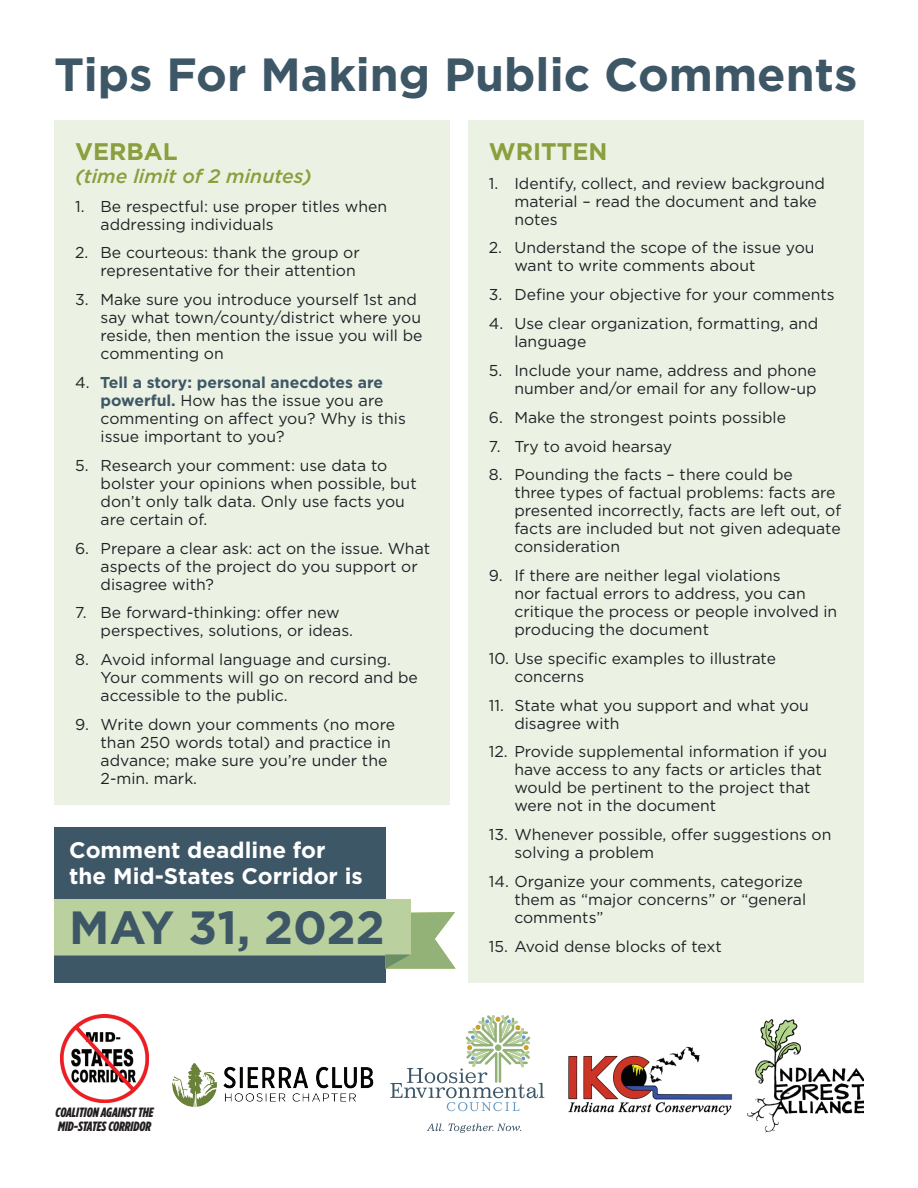
<style>
.page{position:relative;width:918px;height:1188px;background:#fff}
.page>*{position:absolute;margin:0;border:0;box-sizing:border-box;transform-origin:0 0}
.t1{font:700 46.5px "Gotham";color:#3e5767}
.t2{font:700 24px "Gotham";color:#8a9f3d}
.t3{font:700 22.5px/25.5px "Gotham";color:#fff}
.t4{font:italic 500 19.5px "Gotham";color:#8a9f3d}
.t5{font:15.75px/18px "Gotham";color:#1e2327}
.t6{font:italic 900 13.5px/14.2px "Gotham Condensed";color:#231f20}
.s1{font-weight:700;color:#3e5767}
</style>
<div class="page">
<div style="left:54px;top:120px;width:396px;height:684px;background:#ecf2e3"></div>
<div style="left:468px;top:120px;width:396px;height:863px;background:#ecf2e3"></div>
<svg style="left:390px;top:1015px;width:154px;height:96px"></svg>
<svg style="left:427px;top:1123px;width:94px;height:10px"></svg>
<img style="left:747px;top:1019px;width:117px;height:113px">
<img style="left:568px;top:1046px;width:165px;height:70px">
<img style="left:172px;top:1063px;width:202px;height:44px">
<img style="left:60px;top:1014px;width:89px;height:89px">
<div style="left:54px;top:827px;width:332px;height:156px;background:#3e5767"></div>
<div style="left:54px;top:948px;width:358px;height:8px;background:#bad09e"></div>
<div style="left:54px;top:899px;width:357px;height:55px;background:#bad09e"></div>
<svg style="left:385px;top:912px;width:71px;height:57px"></svg>
<h1 class="t1" style="left:54px;top:44px;width:805px">Tips For Making Public Comments</h1>
<h2 class="t2" style="left:75px;top:135px;width:104px">VERBAL</h2>
<p class="t4" style="left:75px;top:163px;width:238px">(time limit of 2 minutes)</p>
<p class="t5" style="left:101px;top:197px;width:288px;text-indent:-25px">1. Be respectful: use proper titles when addressing individuals</p>
<p class="t5" style="left:75px;top:243px;width:286px;text-align:right">2. Be courteous: thank the group or representative for their attention</p>
<p class="t5" style="left:101px;top:290px;width:323px;text-indent:-25px">3. Make sure you introduce yourself 1st and say what town/county/district where you reside, then mention the issue you will be commenting on</p>
<p class="t5" style="left:101px;top:373px;width:307px;text-indent:-25px">4. <span class="s1">Tell a story: personal anecdotes are powerful.</span> How has the issue you are commenting on affect you? Why is this issue important to you?</p>
<p class="t5" style="left:101px;top:456px;width:318px;text-indent:-25px">5. Research your comment: use data to bolster your opinions when possible, but don’t only talk data. Only use facts you are certain of.</p>
<p class="t5" style="left:101px;top:539px;width:331px;text-indent:-25px">6. Prepare a clear ask: act on the issue. What aspects of the project do you support or disagree with?</p>
<p class="t5" style="left:101px;top:603px;width:254px;text-indent:-25px">7. Be forward-thinking: offer new perspectives, solutions, or ideas.</p>
<p class="t5" style="left:101px;top:650px;width:319px;text-indent:-25px">8. Avoid informal language and cursing.<br>Your comments will go on record and be accessible to the public.</p>
<p class="t5" style="left:101px;top:715px;width:296px;text-indent:-25px">9. Write down your comments (no more than 250 words total) and practice in advance; make sure you’re under the<br>2-min. mark.</p>
<h3 class="t3" style="left:69px;top:838px;width:295px">Comment deadline for the Mid-States Corridor is</h3>
<h1 class="t1" style="left:69px;top:897px;width:317px">MAY 31, 2022</h1>
<h2 class="t2" style="left:489px;top:135px;width:120px">WRITTEN</h2>
<p class="t5" style="left:514px;top:174px;width:312px;text-indent:-25px">1. Identify, collect, and review background material – read the document and take notes</p>
<p class="t5" style="left:514px;top:239px;width:302px;text-indent:-25px">2. Understand the scope of the issue you want to write comments about</p>
<p class="t5" style="left:489px;top:285px;width:347px">3. Define your objective for your comments</p>
<p class="t5" style="left:514px;top:314px;width:306px;text-indent:-25px">4. Use clear organization, formatting, and language</p>
<p class="t5" style="left:489px;top:361px;width:329px;text-align:right">5. Include your name, address and phone number and/or email for any follow-up</p>
<p class="t5" style="left:489px;top:408px;width:299px">6. Make the strongest points possible</p>
<p class="t5" style="left:489px;top:437px;width:185px">7. Try to avoid hearsay</p>
<p class="t5" style="left:514px;top:465px;width:328px;text-indent:-25px">8. Pounding the facts – there could be<br>three types of factual problems: facts are presented incorrectly, facts are left out, of facts are included but not given adequate consideration</p>
<p class="t5" style="left:514px;top:566px;width:324px;text-indent:-25px">9. If there are neither legal violations<br>nor factual errors to address, you can critique the process or people involved in producing the document</p>
<p class="t5" style="left:514px;top:649px;width:263px;text-indent:-25px">10. Use specific examples to illustrate concerns</p>
<p class="t5" style="left:514px;top:696px;width:296px;text-indent:-25px">11. State what you support and what you disagree with</p>
<p class="t5" style="left:514px;top:743px;width:314px;text-indent:-25px">12. Provide supplemental information if you have access to any facts or articles that would be pertinent to the project that were not in the document</p>
<p class="t5" style="left:514px;top:825px;width:319px;text-indent:-25px">13. Whenever possible, offer suggestions on solving a problem</p>
<p class="t5" style="left:514px;top:872px;width:293px;text-indent:-25px">14. Organize your comments, categorize them as “major concerns” or “general comments”</p>
<p class="t5" style="left:489px;top:937px;width:234px">15. Avoid dense blocks of text</p>
<p class="t6" style="left:56px;top:1105px;width:100px">COALITION AGAINST THE<br>MID-STATES CORRIDOR</p>
</div>
